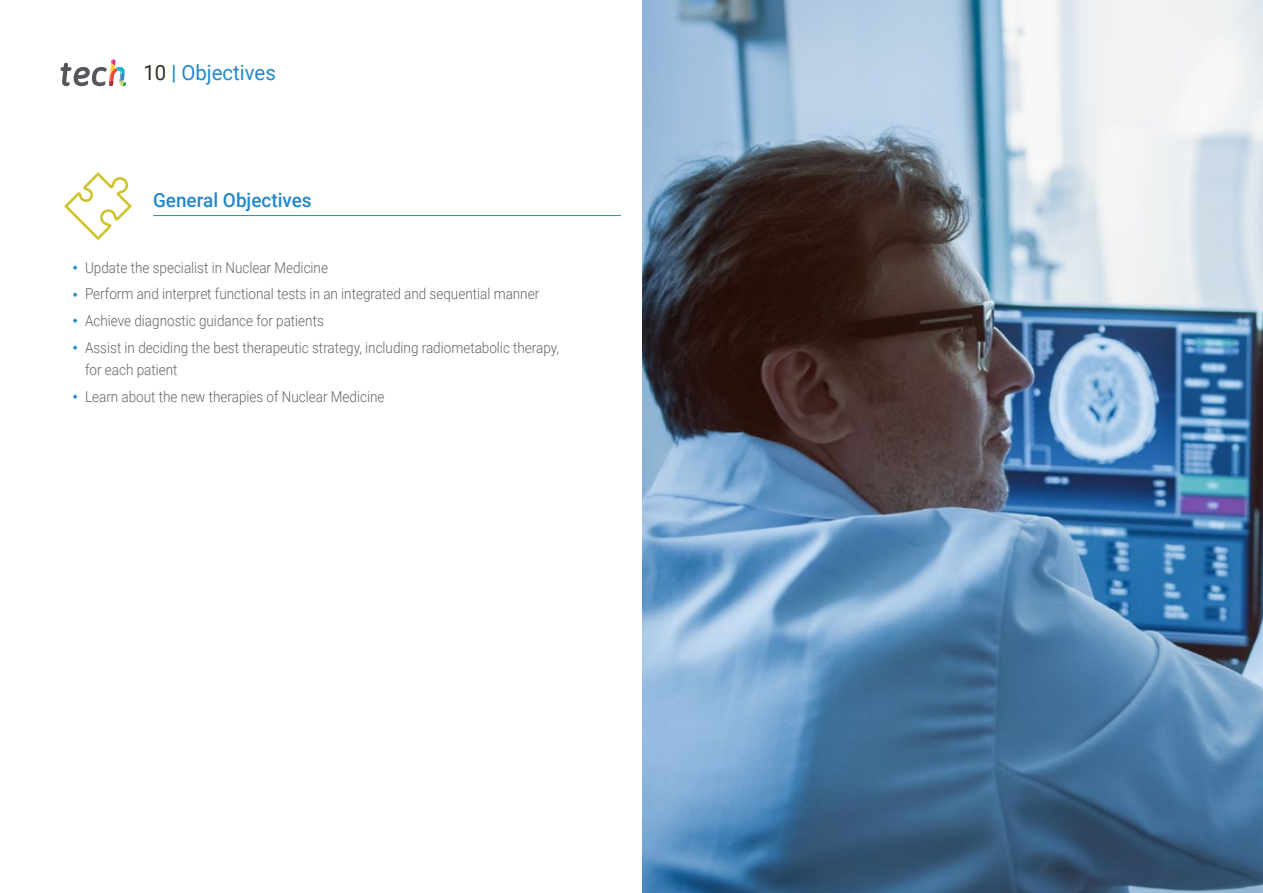
<style>
.page{position:relative;width:1263px;height:893px;background:#fff}
.page>*{position:absolute;margin:0;border:0;box-sizing:border-box;transform-origin:0 0}
.t1{font:21px "Roboto";color:#2488c9}
.t2{font:500 19.5px "Roboto";color:#2488c9}
.t3{font:300 15px/26.7px "Roboto";color:#61646a;scale:.9 1}
.s1{color:#312e20}
.s2{color:#1580c3}
</style>
<div class="page">
<hr style="left:153px;top:215px;width:468px;height:1px;background:#2488c9">
<svg style="left:64px;top:172px;width:68px;height:68px"></svg>
<svg style="left:61px;top:60px;width:65px;height:27px"></svg>
<img style="left:642px;top:0;width:621px;height:893px">
<h1 class="t1" style="left:144px;top:57px;width:134px"><span class="s1">10</span> <span class="s2">|</span> Objectives</h1>
<h2 class="t2" style="left:153px;top:187px;width:160px">General Objectives</h2>
<p class="t3" style="left:85px;top:253px;width:528px">Update the specialist in Nuclear Medicine<br>Perform and interpret functional tests in an integrated and sequential manner Achieve diagnostic guidance for patients<br>Assist in deciding the best therapeutic strategy, including radiometabolic therapy,</p>
<p class="t3" style="left:85px;top:356px;width:334px">for each patient<br>Learn about the new therapies of Nuclear Medicine</p>
</div>
